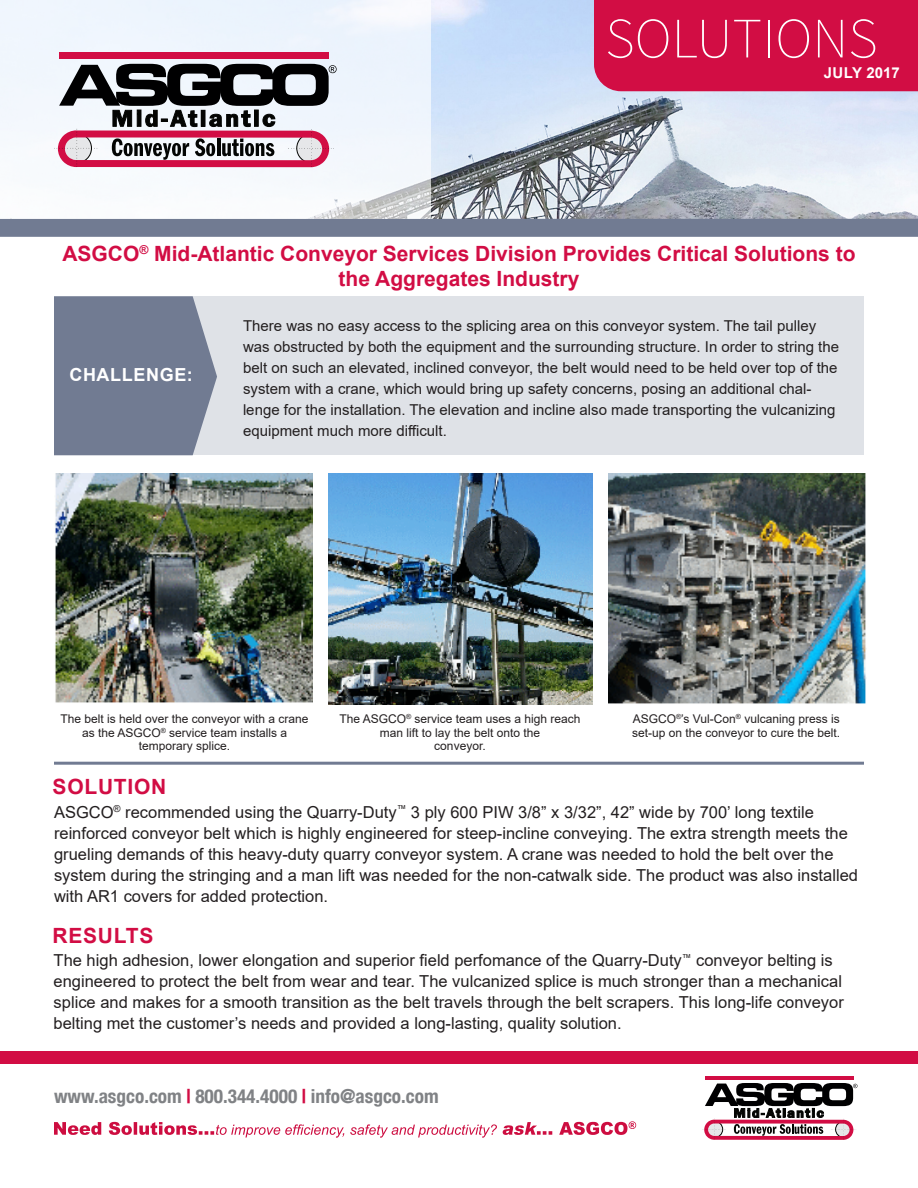
<style>
.page{position:relative;width:918px;height:1188px;background:#fff}
.page>*{position:absolute;margin:0;border:0;box-sizing:border-box;transform-origin:0 0}
.t1{font:200 57px "Source Sans Pro";color:#fff}
.t2{font:700 21px/25.2px "Arial";color:#d20d44;text-align:center}
.t3{font:700 21px "Arial";letter-spacing:.035em;color:#d20d44}
.t4{font:700 condensed 19.35px "Helvetica Neue Condensed";color:#808285}
.t5{font:700 18px "Arial";letter-spacing:.035em;color:#fff}
.t6{font:16.5px/21px "Arial";color:#231f20}
.t7{font:15px/21px "Arial";color:#231f20}
.t8{font:700 15px "Arial";color:#fff}
.t9{font:12px/13.5px "Arial";color:#231f20;text-align:center}
.s1{color:#d20d44}
</style>
<div class="page">
<img style="left:431px;top:0;width:487px;height:219px">
<div style="left:0;top:219px;width:918px;height:18px;background:#717b92"></div>
<div style="left:0;top:0;width:431px;height:219px;background:#f0f6fd"></div>
<div style="left:594px;top:0;width:324px;height:91px;background:#d20d44"></div>
<div style="left:54px;top:296px;width:810px;height:159px;background:#dfe2e7"></div>
<svg style="left:54px;top:296px;width:163px;height:159px;background:#798298"></svg>
<hr style="left:54px;top:762px;width:810px;height:3px;background:#717b92">
<svg style="left:54px;top:1121px;width:582px;height:17px"></svg>
<div style="left:0;top:1051px;width:918px;height:13px;background:#d20d44"></div>
<img style="left:329px;top:474px;width:263px;height:230px">
<img style="left:55px;top:474px;width:257px;height:229px">
<img style="left:608px;top:474px;width:258px;height:230px">
<div style="left:59px;top:52px;width:270px;height:7px;background:#d20d44"></div>
<svg style="left:54px;top:64px;width:283px;height:104px"></svg>
<hr style="left:705px;top:1076px;width:148px;height:4px;background:#d20d44">
<svg style="left:702px;top:1083px;width:156px;height:57px"></svg>
<p class="t1" style="left:605px;top:4px;width:274px">SOLUTIONS</p>
<p class="t8" style="left:824px;top:63px;width:78px">JULY 2017</p>
<p class="t2" style="left:62px;top:241px;width:795px">ASGCO<sup>®</sup> Mid-Atlantic Conveyor Services Division Provides Critical Solutions to the Aggregates Industry</p>
<p class="t5" style="left:69px;top:362px;width:125px">CHALLENGE:</p>
<p class="t7" style="left:243px;top:315px;width:598px">There was no easy access to the splicing area on this conveyor system. The tail pulley was obstructed by both the equipment and the surrounding structure. In order to string the belt on such an elevated, inclined conveyor, the belt would need to be held over top of the system with a crane, which would bring up safety concerns, posing an additional chal&shy;lenge for the installation. The elevation and incline also made transporting the vulcanizing equipment much more difficult.</p>
<p class="t9" style="left:61px;top:712px;width:250px">The belt is held over the conveyor with a crane as the ASGCO<sup>®</sup> service team installs a</p>
<p class="t9" style="left:139px;top:739px;width:93px">temporary splice.</p>
<p class="t9" style="left:339px;top:712px;width:243px">The ASGCO<sup>®</sup> service team uses a high reach man lift to lay the belt onto the</p>
<p class="t9" style="left:434px;top:739px;width:53px">conveyor.</p>
<p class="t9" style="left:633px;top:712px;width:209px">ASGCO<sup>®</sup>’s Vul-Con<sup>®</sup> vulcaning press is</p>
<p class="t9" style="left:632px;top:726px;width:210px">set-up on the conveyor to cure the belt.</p>
<p class="t3" style="left:53px;top:771px;width:115px">SOLUTION</p>
<p class="t6" style="left:54px;top:801px;width:806px">ASGCO<sup>®</sup> recommended using the Quarry-Duty<sup>™</sup> 3 ply 600 PIW 3/8” x 3/32”, 42” wide by 700’ long textile reinforced conveyor belt which is highly engineered for steep-incline conveying. The extra strength meets the grueling demands of this heavy-duty quarry conveyor system. A crane was needed to hold the belt over the system during the stringing and a man lift was needed for the non-catwalk side. The product was also installed with AR1 covers for added protection.</p>
<p class="t3" style="left:53px;top:921px;width:102px">RESULTS</p>
<p class="t6" style="left:54px;top:950px;width:792px">The high adhesion, lower elongation and superior field perfomance of the Quarry-Duty<sup>™</sup> conveyor belting is engineered to protect the belt from wear and tear. The vulcanized splice is much stronger than a mechanical splice and makes for a smooth transition as the belt travels through the belt scrapers. This long-life conveyor belting met the customer’s needs and provided a long-lasting, quality solution.</p>
<p class="t4" style="left:54px;top:1085px;width:386px">www.asgco.com <span class="s1">|</span> 800.344.4000 <span class="s1">|</span> info@asgco.com</p>
</div>
